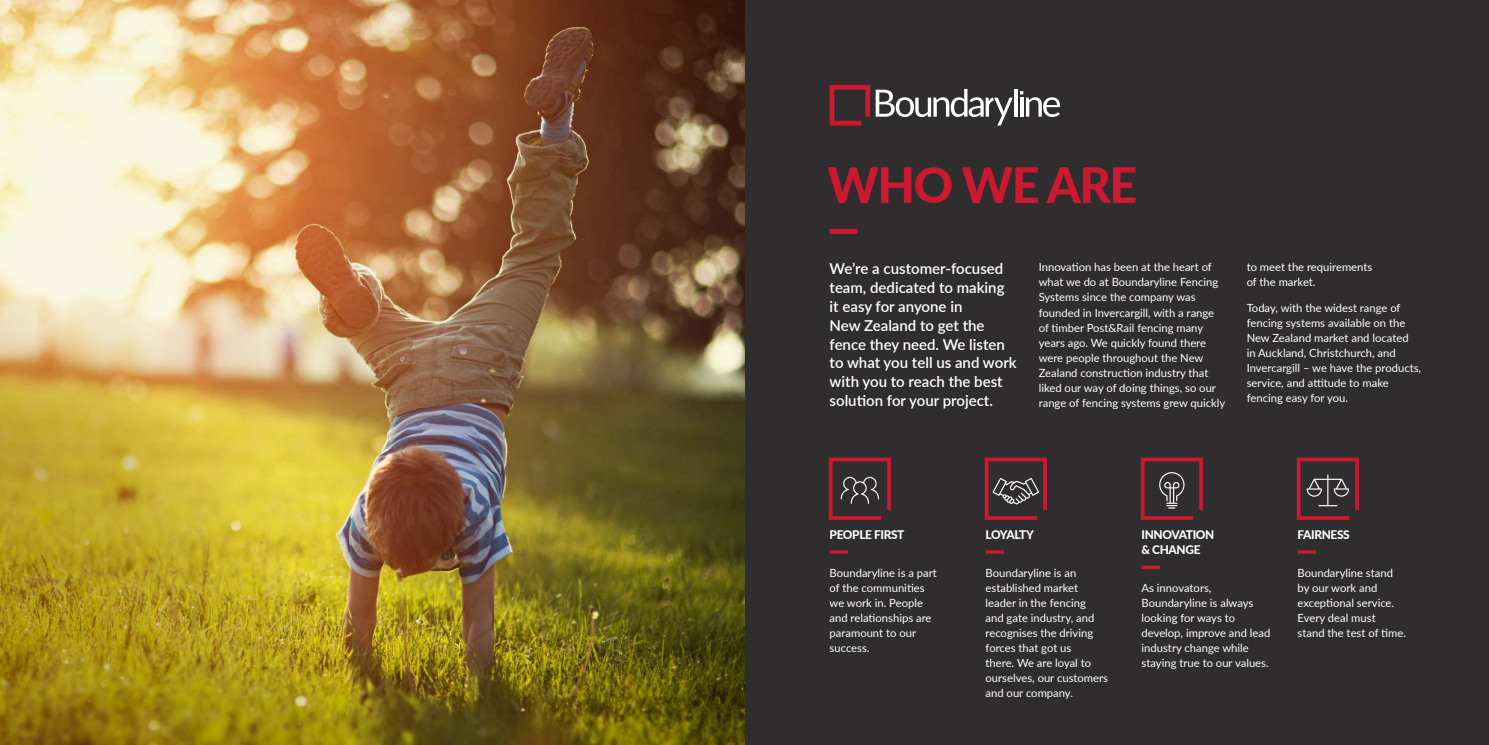
<style>
.page{position:relative;width:1489px;height:745px;background:#fff}
.page>*{position:absolute;margin:0;border:0;box-sizing:border-box;transform-origin:0 0}
.t1{font:800 48.62px "Lato";letter-spacing:-.03em;color:#cd1930}
.t2{font:600 15px/18.8px "Lato";color:#fff}
.t3{font:800 11.88px/14.2px "Lato";letter-spacing:-.03em;color:#fff}
.t4{font:800 11.88px "Lato";letter-spacing:-.065em;color:#fff}
.t5{font:11.25px/15px "Lato";color:#fff}
</style>
<div class="page">
<div style="left:0;top:0;width:1488px;height:744px;background:#2f2d2e"></div>
<img style="left:0;top:0;width:744px;height:744px">
<hr style="left:829px;top:550px;width:19px;height:3px;background:#cd1930">
<svg style="left:828px;top:457px;width:63px;height:63px"></svg>
<hr style="left:985px;top:550px;width:19px;height:3px;background:#cd1930">
<svg style="left:984px;top:457px;width:63px;height:63px"></svg>
<hr style="left:1141px;top:565px;width:19px;height:3px;background:#cd1930">
<svg style="left:1140px;top:457px;width:63px;height:63px"></svg>
<hr style="left:1297px;top:550px;width:18px;height:3px;background:#cd1930">
<svg style="left:1296px;top:457px;width:63px;height:63px"></svg>
<div style="left:829px;top:229px;width:28px;height:5px;background:#cd1930"></div>
<svg style="left:1014px;top:89px;width:3px;height:28px"></svg>
<svg style="left:1020px;top:91px;width:39px;height:26px"></svg>
<svg style="left:829px;top:85px;width:183px;height:40px"></svg>
<h1 class="t1" style="left:827px;top:166px;width:311px">WHO WE ARE</h1>
<h2 class="t2" style="left:829px;top:260px;width:189px">We’re a customer-focused team, dedicated to making it easy for anyone in<br>New Zealand to get the fence they need. We listen to what you tell us and work with you to reach the best solution for your project.</h2>
<p class="t5" style="left:1038px;top:259px;width:188px">Innovation has been at the heart of what we do at Boundaryline Fencing Systems since the company was founded in Invercargill, with a range of timber Post&amp;Rail fencing many years ago. We quickly found there were people throughout the New Zealand construction industry that liked our way of doing things, so our range of fencing systems grew quickly</p>
<p class="t5" style="left:1246px;top:260px;width:127px">to meet the requirements of the market.</p>
<p class="t5" style="left:1246px;top:301px;width:176px">Today, with the widest range of fencing systems available on the<br>New Zealand market and located<br>in Auckland, Christchurch, and<br>Invercargill – we have the products, service, and attitude to make fencing easy for you.</p>
<p class="t3" style="left:829px;top:528px;width:76px">PEOPLE FIRST</p>
<p class="t5" style="left:829px;top:565px;width:109px">Boundaryline is a part of the communities we work in. People and relationships are paramount to our success.</p>
<p class="t4" style="left:985px;top:530px;width:50px">LOYALTY</p>
<p class="t5" style="left:985px;top:565px;width:124px">Boundaryline is an established market leader in the fencing<br>and gate industry, and recognises the driving forces that got us<br>there. We are loyal to ourselves, our customers and our company.</p>
<p class="t3" style="left:1141px;top:528px;width:74px">INNOVATION &amp; CHANGE</p>
<p class="t5" style="left:1141px;top:580px;width:130px">As innovators,<br>Boundaryline is always looking for ways to develop, improve and lead industry change while staying true to our values.</p>
<p class="t3" style="left:1297px;top:528px;width:54px">FAIRNESS</p>
<p class="t5" style="left:1297px;top:565px;width:110px">Boundaryline stand by our work and exceptional service.<br>Every deal must<br>stand the test of time.</p>
</div>
